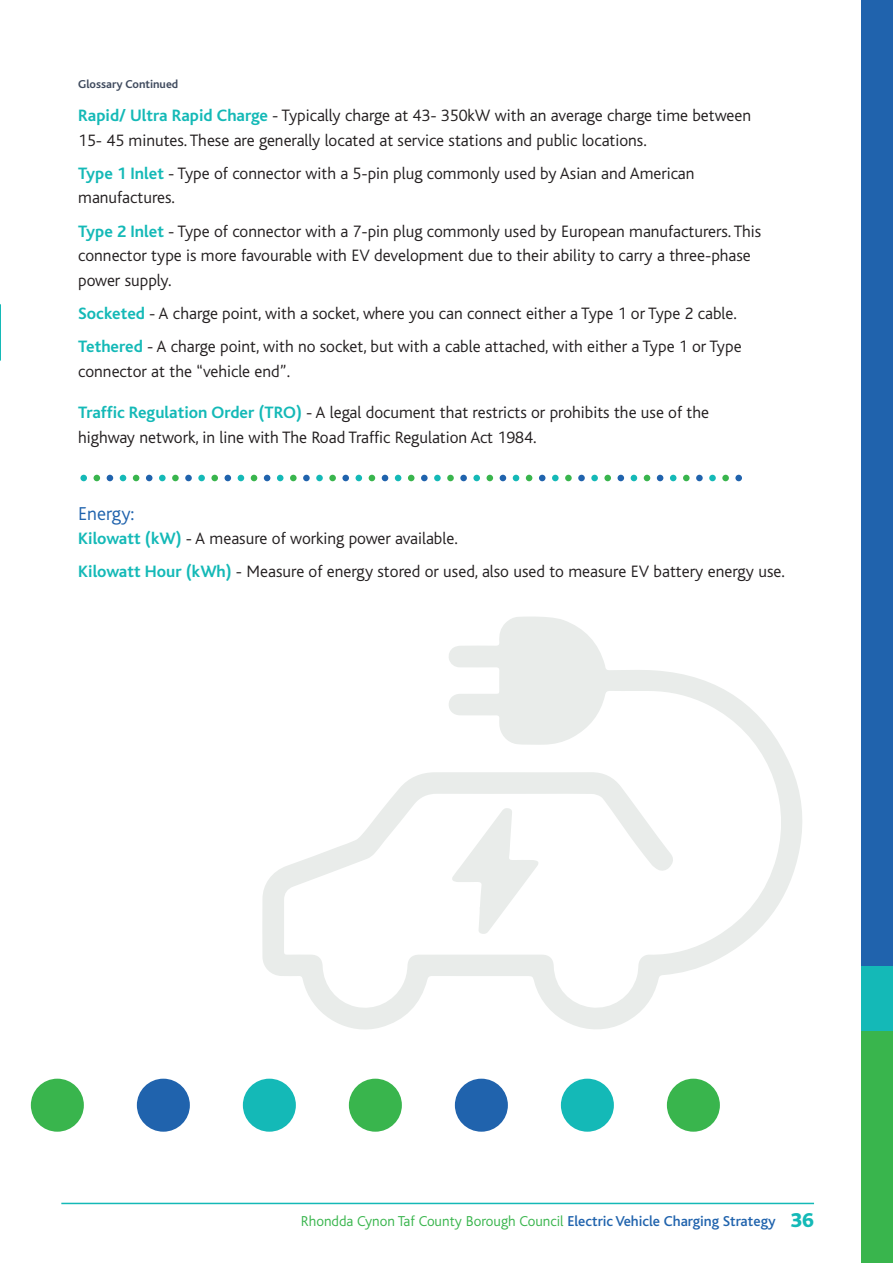
<style>
.page{position:relative;width:893px;height:1263px;background:#fff}
.page>*{position:absolute;margin:0;border:0;box-sizing:border-box;transform-origin:0 0}
.t1{font:300 19.5px "Bliss";color:#2063ad}
.t2{font:300 17.25px/24.6px "Bliss";color:#231f20}
.t3{font:300 15px "Bliss";color:#39b54d}
.t4{font:700 12px "Bliss";color:#404b5e}
.s1{font-weight:700;color:#14b9b7}
.s2{font-weight:500;color:#2063ad}
.s3{font-weight:800;font-size:21px;color:#14b9b7}
</style>
<div class="page">
<hr style="left:0;top:0;width:1px;height:172px;background:#e3e3e5">
<div style="left:861px;top:0;width:32px;height:1263px;background:#2063ad"></div>
<div style="left:861px;top:1029px;width:32px;height:234px;background:#39b54d"></div>
<div style="left:861px;top:966px;width:32px;height:64px;background:#14b9b7"></div>
<hr style="left:61px;top:1203px;width:753px;height:1px;background:#14b9b7">
<div style="left:667px;top:1079px;width:53px;height:53px;background:#39b54d;border-radius:50%"></div>
<div style="left:561px;top:1079px;width:53px;height:53px;background:#14b9b7;border-radius:50%"></div>
<div style="left:455px;top:1079px;width:53px;height:53px;background:#2063ad;border-radius:50%"></div>
<div style="left:349px;top:1079px;width:53px;height:53px;background:#39b54d;border-radius:50%"></div>
<div style="left:243px;top:1079px;width:53px;height:53px;background:#14b9b7;border-radius:50%"></div>
<div style="left:137px;top:1079px;width:53px;height:53px;background:#2063ad;border-radius:50%"></div>
<div style="left:31px;top:1079px;width:53px;height:53px;background:#39b54d;border-radius:50%"></div>
<div style="left:735px;top:475px;width:7px;height:6px;background:#2063ad;border-radius:50%"></div>
<div style="left:722px;top:475px;width:7px;height:6px;background:#39b54d;border-radius:50%"></div>
<div style="left:709px;top:475px;width:7px;height:6px;background:#14b9b7;border-radius:50%"></div>
<div style="left:696px;top:475px;width:7px;height:6px;background:#2063ad;border-radius:50%"></div>
<div style="left:683px;top:475px;width:7px;height:6px;background:#39b54d;border-radius:50%"></div>
<svg style="left:670px;top:475px;width:6px;height:6px"></svg>
<svg style="left:657px;top:475px;width:6px;height:6px"></svg>
<svg style="left:644px;top:475px;width:6px;height:6px"></svg>
<svg style="left:631px;top:475px;width:6px;height:6px"></svg>
<div style="left:617px;top:475px;width:7px;height:6px;background:#2063ad;border-radius:50%"></div>
<div style="left:604px;top:475px;width:7px;height:6px;background:#39b54d;border-radius:50%"></div>
<div style="left:591px;top:475px;width:7px;height:6px;background:#14b9b7;border-radius:50%"></div>
<div style="left:578px;top:475px;width:7px;height:6px;background:#2063ad;border-radius:50%"></div>
<div style="left:565px;top:475px;width:7px;height:6px;background:#39b54d;border-radius:50%"></div>
<div style="left:552px;top:475px;width:7px;height:6px;background:#14b9b7;border-radius:50%"></div>
<svg style="left:539px;top:475px;width:6px;height:6px"></svg>
<svg style="left:526px;top:475px;width:6px;height:6px"></svg>
<svg style="left:513px;top:475px;width:6px;height:6px"></svg>
<svg style="left:500px;top:475px;width:6px;height:6px"></svg>
<svg style="left:487px;top:475px;width:6px;height:6px"></svg>
<div style="left:473px;top:475px;width:7px;height:6px;background:#14b9b7;border-radius:50%"></div>
<div style="left:460px;top:475px;width:7px;height:6px;background:#2063ad;border-radius:50%"></div>
<div style="left:447px;top:475px;width:7px;height:6px;background:#39b54d;border-radius:50%"></div>
<div style="left:434px;top:475px;width:7px;height:6px;background:#14b9b7;border-radius:50%"></div>
<div style="left:421px;top:475px;width:7px;height:6px;background:#2063ad;border-radius:50%"></div>
<svg style="left:408px;top:475px;width:6px;height:6px"></svg>
<svg style="left:395px;top:475px;width:6px;height:6px"></svg>
<svg style="left:382px;top:475px;width:6px;height:6px"></svg>
<svg style="left:369px;top:475px;width:6px;height:6px"></svg>
<svg style="left:356px;top:475px;width:6px;height:6px"></svg>
<div style="left:342px;top:475px;width:7px;height:6px;background:#2063ad;border-radius:50%"></div>
<div style="left:329px;top:475px;width:7px;height:6px;background:#39b54d;border-radius:50%"></div>
<div style="left:316px;top:475px;width:7px;height:6px;background:#14b9b7;border-radius:50%"></div>
<div style="left:303px;top:475px;width:7px;height:6px;background:#2063ad;border-radius:50%"></div>
<div style="left:290px;top:475px;width:7px;height:6px;background:#39b54d;border-radius:50%"></div>
<svg style="left:277px;top:475px;width:6px;height:6px"></svg>
<svg style="left:264px;top:475px;width:6px;height:6px"></svg>
<svg style="left:251px;top:475px;width:6px;height:6px"></svg>
<svg style="left:238px;top:475px;width:6px;height:6px"></svg>
<svg style="left:225px;top:475px;width:6px;height:6px"></svg>
<div style="left:211px;top:475px;width:7px;height:6px;background:#39b54d;border-radius:50%"></div>
<div style="left:198px;top:475px;width:7px;height:6px;background:#14b9b7;border-radius:50%"></div>
<div style="left:185px;top:475px;width:7px;height:6px;background:#2063ad;border-radius:50%"></div>
<div style="left:172px;top:475px;width:7px;height:6px;background:#39b54d;border-radius:50%"></div>
<div style="left:159px;top:475px;width:7px;height:6px;background:#14b9b7;border-radius:50%"></div>
<svg style="left:146px;top:475px;width:6px;height:6px"></svg>
<svg style="left:133px;top:475px;width:6px;height:6px"></svg>
<svg style="left:120px;top:475px;width:6px;height:6px"></svg>
<svg style="left:107px;top:475px;width:6px;height:6px"></svg>
<svg style="left:94px;top:475px;width:6px;height:6px"></svg>
<div style="left:80px;top:475px;width:7px;height:6px;background:#14b9b7;border-radius:50%"></div>
<svg style="left:262px;top:616px;width:540px;height:413px"></svg>
<svg style="left:0;top:304px;width:1px;height:57px"></svg>
<p class="t4" style="left:78px;top:79px;width:102px">Glossary Continued</p>
<p class="t2" style="left:78px;top:105px;width:674px"><span class="s1">Rapid/ Ultra Rapid Charge</span> - Typically charge at 43- 350kW with an average charge time between<br>15- 45 minutes. These are generally located at service stations and public locations.</p>
<p class="t2" style="left:78px;top:162px;width:618px"><span class="s1">Type 1 Inlet</span> - Type of connector with a 5-pin plug commonly used by Asian and American manufactures.</p>
<p class="t2" style="left:78px;top:220px;width:685px"><span class="s1">Type 2 Inlet</span> - Type of connector with a 7-pin plug commonly used by European manufacturers. This connector type is more favourable with EV development due to their ability to carry a three-phase power supply.</p>
<p class="t2" style="left:78px;top:298px;width:665px;line-height:33.2px"><span class="s1">Socketed</span> - A charge point, with a socket, where you can connect either a Type 1 or Type 2 cable.<br><span class="s1">Tethered</span> - A charge point, with no socket, but with a cable attached, with either a Type 1 or Type</p>
<p class="t2" style="left:78px;top:360px;width:213px">connector at the “vehicle end”.</p>
<p class="t2" style="left:78px;top:402px;width:632px"><span class="s1">Traffic Regulation Order (TRO)</span> - A legal document that restricts or prohibits the use of the highway network, in line with The Road Traffic Regulation Act 1984.</p>
<p class="t1" style="left:78px;top:506px;width:58px">Energy:</p>
<p class="t2" style="left:78px;top:523px;width:708px;line-height:33.2px"><span class="s1">Kilowatt (kW)</span> - A measure of working power available.<br><span class="s1">Kilowatt Hour (kWh)</span> - Measure of energy stored or used, also used to measure EV battery energy use.</p>
<p class="t3" style="left:301px;top:1215px;width:515px">Rhondda Cynon Taf County Borough Council <span class="s2">Electric Vehicle Charging Strategy</span> <span class="s3">36</span></p>
</div>
